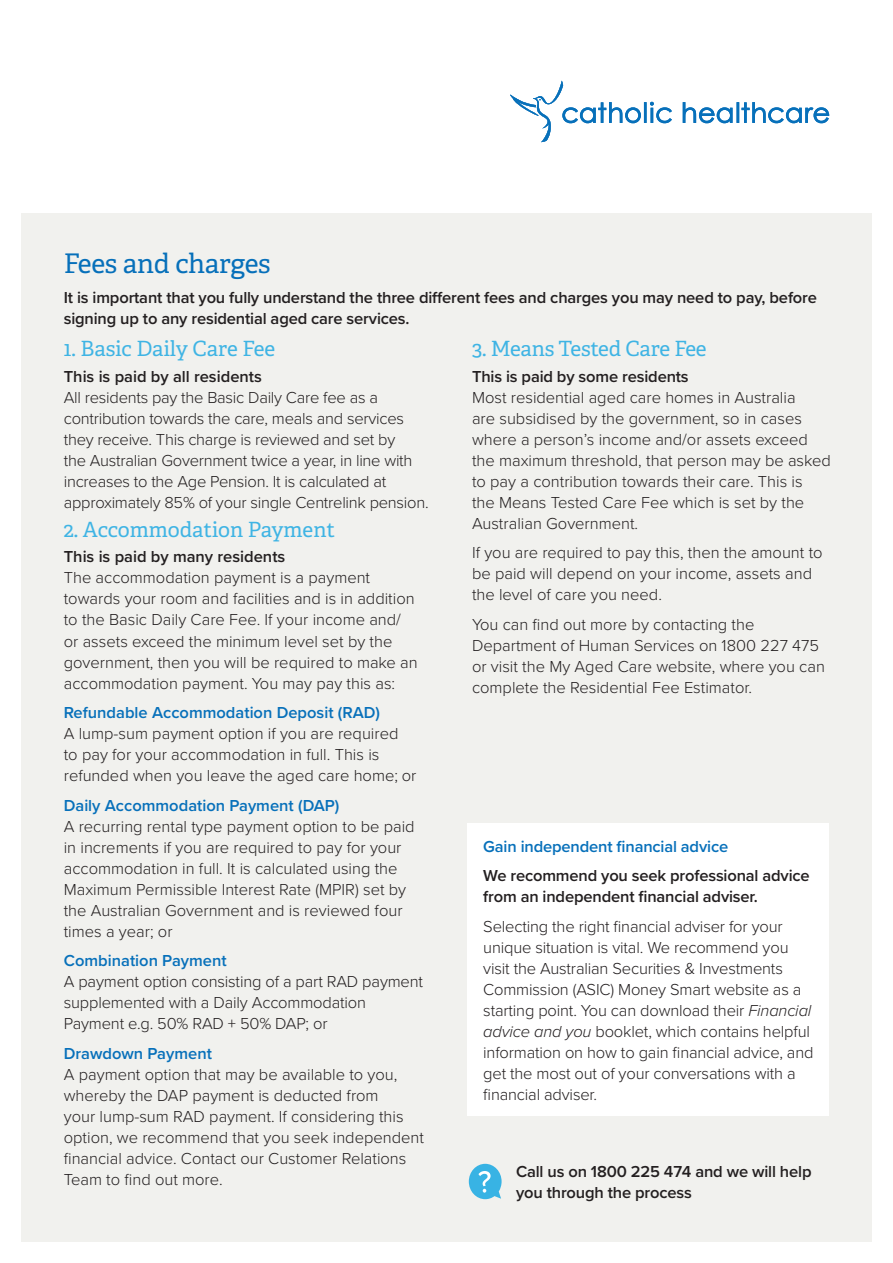
<style>
.page{position:relative;width:893px;height:1263px;background:#fff}
.page>*{position:absolute;margin:0;border:0;box-sizing:border-box;transform-origin:0 0}
.Body_Copy{font:27px "Adelle PE";letter-spacing:-.01em;color:#0770ba}
.Header_L3_Aqua_Bold{font:21px "Adelle PE";letter-spacing:-.01em;color:#3fb4e4}
.Bullets_10_14_Open_W{font:21px "Adelle PE";letter-spacing:-.005em;color:#3fb4e4}
.Header_L3_Aqua_Bold-2{font:300 16.5px/21px "Proxima Nova";color:#231f20}
.Bullets_10_14_Open_W-2{font:300 16.5px/21px "Proxima Nova";color:#231f20}
.Header_L3_Aqua_Bold-3{font:600 16.5px/21px "Proxima Nova";letter-spacing:-.01em;color:#231f20}
.Body_Copy_11_14{font:600 16.5px/21px "Proxima Nova";letter-spacing:-.01em;color:#231f20}
.Bullets_10_14_Open_W-3{font:600 16.5px "Proxima Nova";letter-spacing:-.01em;color:#0770ba}
.s1{font-weight:600;color:#0770ba}
.s2{font-style:italic}
</style>
<div class="page">
<div style="left:21px;top:213px;width:851px;height:1029px;background:#f1f1ee"></div>
<svg style="left:510px;top:81px;width:162px;height:61px"></svg>
<svg style="left:683px;top:102px;width:146px;height:21px"></svg>
<svg style="left:469px;top:1164px;width:33px;height:35px"></svg>
<div style="left:468px;top:823px;width:361px;height:293px;background:#fff"></div>
<p class="Body_Copy" style="left:64px;top:243px;width:208px">Fees and charges</p>
<p class="Header_L3_Aqua_Bold-3" style="left:64px;top:286px;width:755px">It is important that you fully understand the three different fees and charges you may need to pay, before signing up to any residential aged care services.</p>
<p class="Header_L3_Aqua_Bold" style="left:64px;top:334px;width:213px">1. Basic Daily Care Fee</p>
<p class="Header_L3_Aqua_Bold-3" style="left:64px;top:365px;width:200px">This is paid by all residents</p>
<p class="Bullets_10_14_Open_W-2" style="left:64px;top:386px;width:366px">All residents pay the Basic Daily Care fee as a contribution towards the care, meals and services they receive. This charge is reviewed and set by<br>the Australian Government twice a year, in line with increases to the Age Pension. It is calculated at approximately 85% of your single Centrelink pension.</p>
<p class="Bullets_10_14_Open_W" style="left:64px;top:514px;width:273px">2. Accommodation Payment</p>
<p class="Header_L3_Aqua_Bold-3" style="left:64px;top:546px;width:223px">This is paid by many residents</p>
<p class="Header_L3_Aqua_Bold-2" style="left:64px;top:567px;width:355px">The accommodation payment is a payment towards your room and facilities and is in addition to the Basic Daily Care Fee. If your income and/ or assets exceed the minimum level set by the government, then you will be required to make an accommodation payment. You may pay this as:</p>
<p class="Header_L3_Aqua_Bold-2" style="left:64px;top:701px;width:354px"><span class="s1">Refundable Accommodation Deposit (RAD)<br></span>A lump-sum payment option if you are required to pay for your accommodation in full. This is refunded when you leave the aged care home; or</p>
<p class="Bullets_10_14_Open_W-2" style="left:64px;top:794px;width:352px"><span class="s1">Daily Accommodation Payment (DAP)<br></span>A recurring rental type payment option to be paid in increments if you are required to pay for your accommodation in full. It is calculated using the Maximum Permissible Interest Rate (MPIR) set by the Australian Government and is reviewed four times a year; or</p>
<p class="Bullets_10_14_Open_W-2" style="left:64px;top:949px;width:361px"><span class="s1">Combination Payment<br></span>A payment option consisting of a part RAD payment supplemented with a Daily Accommodation Payment e.g. 50% RAD + 50% DAP; or</p>
<p class="Bullets_10_14_Open_W-2" style="left:64px;top:1042px;width:362px"><span class="s1">Drawdown Payment<br></span>A payment option that may be available to you, whereby the DAP payment is deducted from<br>your lump-sum RAD payment. If considering this option, we recommend that you seek independent financial advice. Contact our Customer Relations Team to find out more.</p>
<p class="Header_L3_Aqua_Bold" style="left:472px;top:334px;width:236px">3. Means Tested Care Fee</p>
<p class="Header_L3_Aqua_Bold-3" style="left:472px;top:365px;width:218px">This is paid by some residents</p>
<p class="Header_L3_Aqua_Bold-2" style="left:472px;top:386px;width:360px">Most residential aged care homes in Australia<br>are subsidised by the government, so in cases where a person’s income and/or assets exceed the maximum threshold, that person may be asked to pay a contribution towards their care. This is<br>the Means Tested Care Fee which is set by the Australian Government.</p>
<p class="Header_L3_Aqua_Bold-2" style="left:472px;top:541px;width:352px">If you are required to pay this, then the amount to be paid will depend on your income, assets and the level of care you need.</p>
<p class="Header_L3_Aqua_Bold-2" style="left:472px;top:613px;width:354px">You can find out more by contacting the Department of Human Services on 1800 227 475 or visit the My Aged Care website, where you can complete the Residential Fee Estimator.</p>
<p class="Bullets_10_14_Open_W-3" style="left:483px;top:834px;width:246px">Gain independent financial advice</p>
<p class="Header_L3_Aqua_Bold-3" style="left:483px;top:865px;width:328px">We recommend you seek professional advice from an independent financial adviser.</p>
<p class="Header_L3_Aqua_Bold-2" style="left:483px;top:915px;width:332px">Selecting the right financial adviser for your unique situation is vital. We recommend you visit the Australian Securities &amp; Investments Commission (ASIC) Money Smart website as a starting point. You can download their <span class="s2">Financial advice and you</span> booklet, which contains helpful information on how to gain financial advice, and get the most out of your conversations with a financial adviser.</p>
<p class="Body_Copy_11_14" style="left:516px;top:1161px;width:297px">Call us on 1800 225 474 and we will help you through the process</p>
</div>
